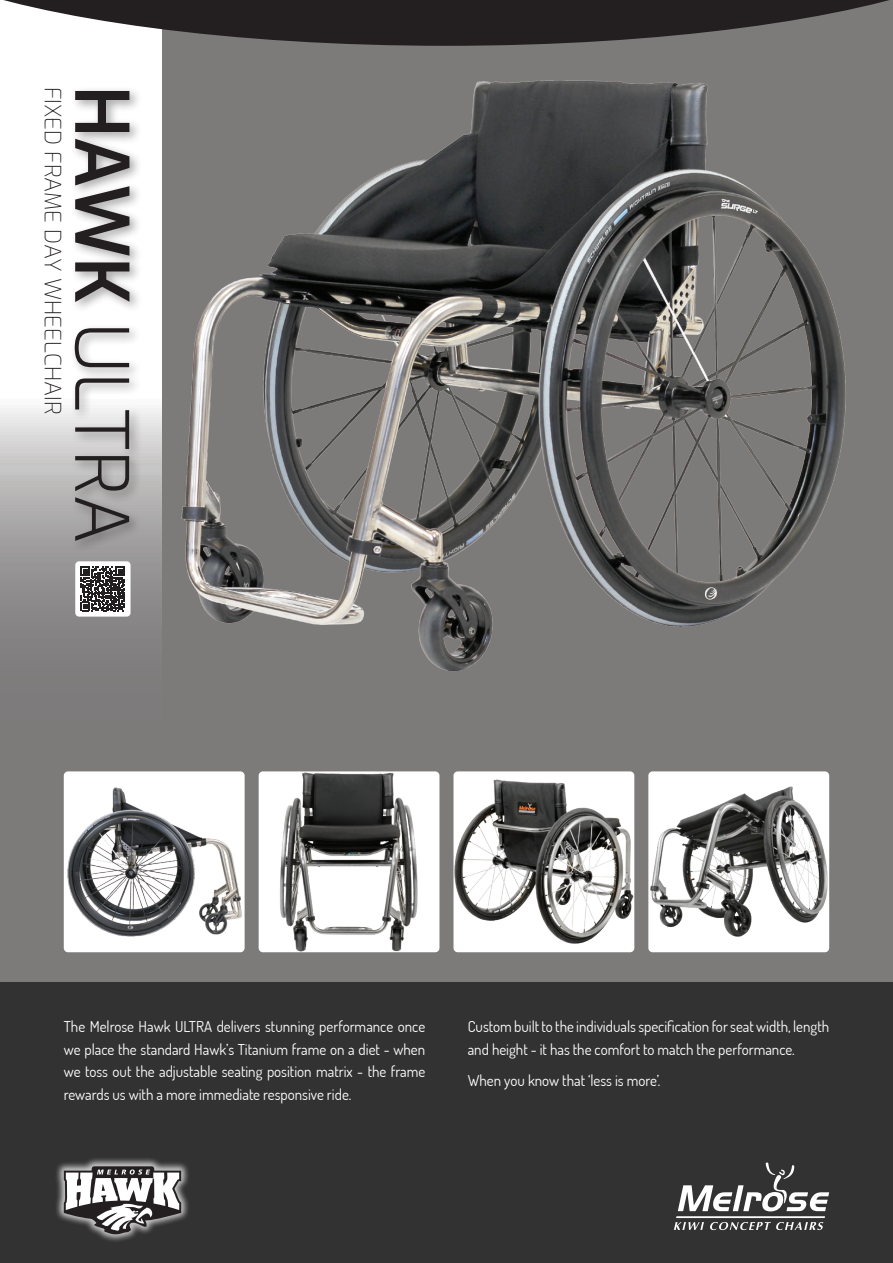
<style>
.page{position:relative;width:893px;height:1263px;background:#fff}
.page>*{position:absolute;margin:0;border:0;box-sizing:border-box;transform-origin:0 0}
.t1{font:100 73.5px "Exo";color:#231f20}
.t2{font:100 22.5px "Exo";color:#231f20}
.t3{font:200 15px/22.5px "Dosis";color:#fff;text-align:justify}
</style>
<div class="page">
<div style="left:0;top:0;width:893px;height:1006px;background:#7d7a7a"></div>
<svg style="left:0;top:46px;width:162px;height:580px;background:#e1e0e0"></svg>
<div style="left:0;top:982px;width:893px;height:281px;background:#333233"></div>
<svg style="left:674px;top:1222px;width:30px;height:8px"></svg>
<svg style="left:710px;top:1222px;width:113px;height:8px"></svg>
<hr style="left:676px;top:1216px;width:149px;height:2px;background:#fff">
<svg style="left:678px;top:1162px;width:151px;height:49px"></svg>
<svg style="left:0;top:0;width:889px;height:46px"></svg>
<img style="left:132px;top:66px;width:714px;height:605px">
<div style="left:70px;top:86px;width:73px;height:467px;background:#231f20;opacity:.4"></div>
<div style="left:55px;top:1157px;width:136px;height:86px;background:#fff;opacity:.75"></div>
<svg style="left:64px;top:1166px;width:117px;height:68px;background:#8e8c8c"></svg>
<div style="left:453px;top:771px;width:181px;height:181px;background:#fff;border-radius:4px"></div>
<img style="left:453px;top:779px;width:181px;height:166px">
<div style="left:648px;top:771px;width:181px;height:181px;background:#fff;border-radius:4px"></div>
<img style="left:648px;top:786px;width:180px;height:152px">
<div style="left:259px;top:771px;width:180px;height:181px;background:#fff;border-radius:4px"></div>
<img style="left:279px;top:771px;width:140px;height:181px">
<div style="left:64px;top:771px;width:181px;height:181px;background:#fff;border-radius:4px"></div>
<img style="left:67px;top:787px;width:175px;height:150px">
<div style="left:75px;top:561px;width:56px;height:56px;background:#fff;border-radius:4px"></div>
<svg style="left:81px;top:567px;width:44px;height:44px"></svg>
<h2 class="t2" style="left:69px;top:87px;width:329px;rotate:90deg">FIXED FRAME DAY WHEELCHAIR</h2>
<h1 class="t1" style="left:155px;top:86px;width:459px;rotate:90deg">HAWK ULTRA</h1>
<p class="t3" style="left:64px;top:1015px;width:363px">The Melrose Hawk ULTRA delivers stunning performance once we place the standard Hawk’s Titanium frame on a diet - when we toss out the adjustable seating position matrix - the frame rewards us with a more immediate responsive ride.</p>
<p class="t3" style="left:468px;top:1015px;width:363px">Custom built to the individuals specification for seat width, length and height - it has the comfort to match the performance.</p>
<p class="t3" style="left:468px;top:1068px;width:194px">When you know that ‘less is more’.</p>
</div>
